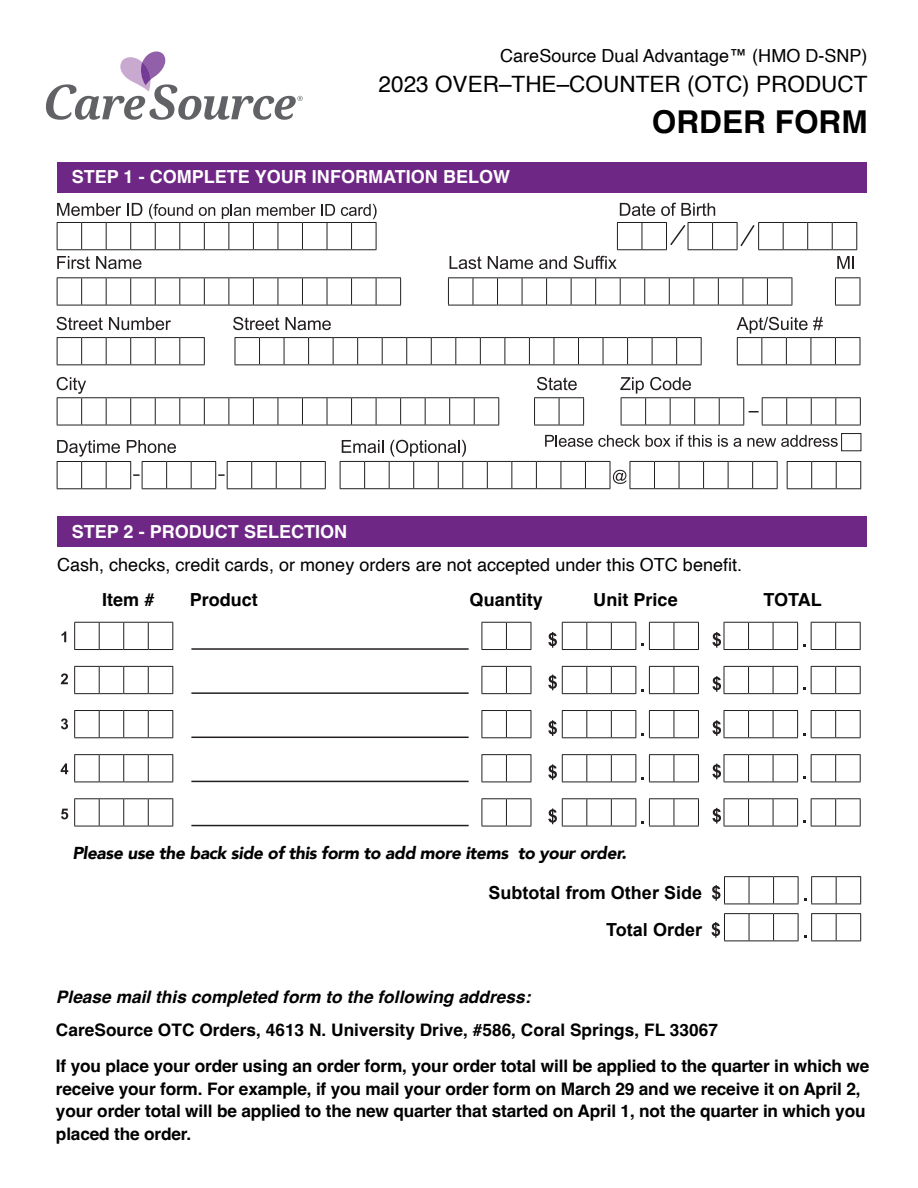
<style>
.page{position:relative;width:918px;height:1188px;background:#fff}
.page>*{position:absolute;margin:0;border:0;box-sizing:border-box;transform-origin:0 0}
.t1{font:700 31.5px "Helvetica";color:#000}
.t2{font:22.5px "Helvetica";color:#000}
.t3{font:18px "Helvetica";color:#000}
.t4{font:700 18px "Helvetica";color:#fff}
.t5{font:700 18px "Helvetica";color:#000}
.t6{font:700 18px "Arial";color:#000}
.t7{font:700 17.25px/22.5px "Helvetica";letter-spacing:-.01em;color:#000}
.t8{font:italic 900 17.25px "Avenir";letter-spacing:-.02em;color:#000}
.t9{font:italic 700 17.25px "Helvetica";color:#000}
</style>
<div class="page">
<svg style="left:620px;top:203px;width:35px;height:13px"></svg>
<svg style="left:661px;top:203px;width:54px;height:13px"></svg>
<div style="left:841px;top:433px;width:20px;height:18px;border:1px solid #231f20"></div>
<svg style="left:57px;top:203px;width:320px;height:47px"></svg>
<svg style="left:57px;top:277px;width:344px;height:29px"></svg>
<svg style="left:235px;top:337px;width:467px;height:28px"></svg>
<svg style="left:57px;top:337px;width:148px;height:28px"></svg>
<svg style="left:448px;top:277px;width:345px;height:29px"></svg>
<svg style="left:835px;top:277px;width:26px;height:29px"></svg>
<svg style="left:617px;top:222px;width:240px;height:28px"></svg>
<svg style="left:534px;top:397px;width:50px;height:29px"></svg>
<svg style="left:57px;top:256px;width:33px;height:13px"></svg>
<svg style="left:96px;top:256px;width:45px;height:13px"></svg>
<svg style="left:450px;top:256px;width:167px;height:13px"></svg>
<svg style="left:837px;top:256px;width:17px;height:13px"></svg>
<svg style="left:57px;top:317px;width:46px;height:13px"></svg>
<svg style="left:109px;top:317px;width:62px;height:13px"></svg>
<svg style="left:233px;top:317px;width:46px;height:13px"></svg>
<svg style="left:285px;top:317px;width:46px;height:13px"></svg>
<svg style="left:737px;top:317px;width:124px;height:48px"></svg>
<svg style="left:57px;top:377px;width:442px;height:49px"></svg>
<svg style="left:537px;top:377px;width:40px;height:13px"></svg>
<svg style="left:620px;top:377px;width:241px;height:49px"></svg>
<svg style="left:57px;top:440px;width:269px;height:49px"></svg>
<svg style="left:340px;top:435px;width:521px;height:54px"></svg>
<svg style="left:62px;top:631px;width:4px;height:11px"></svg>
<svg style="left:61px;top:673px;width:7px;height:11px"></svg>
<svg style="left:61px;top:718px;width:7px;height:11px"></svg>
<svg style="left:61px;top:763px;width:7px;height:11px"></svg>
<svg style="left:61px;top:809px;width:7px;height:10px"></svg>
<svg style="left:74px;top:622px;width:99px;height:28px"></svg>
<svg style="left:712px;top:622px;width:86px;height:28px"></svg>
<svg style="left:482px;top:622px;width:50px;height:28px"></svg>
<svg style="left:548px;top:622px;width:151px;height:28px"></svg>
<svg style="left:804px;top:622px;width:57px;height:28px"></svg>
<hr style="left:191px;top:648px;width:278px;height:2px;background:#231f20">
<svg style="left:74px;top:666px;width:99px;height:28px"></svg>
<svg style="left:712px;top:666px;width:86px;height:28px"></svg>
<svg style="left:482px;top:666px;width:50px;height:28px"></svg>
<svg style="left:548px;top:666px;width:151px;height:28px"></svg>
<svg style="left:804px;top:666px;width:57px;height:28px"></svg>
<hr style="left:191px;top:692px;width:278px;height:2px;background:#231f20">
<svg style="left:74px;top:710px;width:99px;height:28px"></svg>
<svg style="left:712px;top:710px;width:86px;height:28px"></svg>
<svg style="left:482px;top:710px;width:50px;height:28px"></svg>
<svg style="left:548px;top:710px;width:151px;height:28px"></svg>
<svg style="left:804px;top:710px;width:57px;height:28px"></svg>
<hr style="left:191px;top:737px;width:278px;height:1px;background:#231f20">
<svg style="left:74px;top:754px;width:99px;height:29px"></svg>
<svg style="left:712px;top:754px;width:86px;height:29px"></svg>
<svg style="left:482px;top:754px;width:50px;height:29px"></svg>
<svg style="left:548px;top:754px;width:151px;height:29px"></svg>
<svg style="left:804px;top:754px;width:57px;height:29px"></svg>
<hr style="left:191px;top:781px;width:278px;height:1px;background:#231f20">
<svg style="left:74px;top:798px;width:99px;height:29px"></svg>
<svg style="left:712px;top:798px;width:86px;height:29px"></svg>
<svg style="left:482px;top:798px;width:50px;height:29px"></svg>
<svg style="left:548px;top:798px;width:151px;height:29px"></svg>
<svg style="left:804px;top:798px;width:57px;height:29px"></svg>
<hr style="left:191px;top:825px;width:278px;height:1px;background:#231f20">
<div style="left:57px;top:162px;width:810px;height:30px;background:#6f2786"></div>
<div style="left:57px;top:516px;width:810px;height:31px;background:#6f2786"></div>
<svg style="left:46px;top:51px;width:257px;height:69px"></svg>
<svg style="left:712px;top:876px;width:149px;height:29px"></svg>
<svg style="left:711px;top:913px;width:150px;height:29px"></svg>
<p class="t3" style="left:500px;top:41px;width:369px">CareSource Dual Advantage™ (HMO D-SNP)</p>
<p class="t2" style="left:379px;top:67px;width:491px">2023 OVER–THE–COUNTER (OTC) PRODUCT</p>
<p class="t1" style="left:652px;top:102px;width:217px">ORDER FORM</p>
<p class="t4" style="left:72px;top:166px;width:440px">STEP 1 - COMPLETE YOUR INFORMATION BELOW</p>
<p class="t4" style="left:72px;top:520px;width:277px">STEP 2 - PRODUCT SELECTION</p>
<p class="t3" style="left:57px;top:551px;width:687px">Cash, checks, credit cards, or money orders are not accepted under this OTC benefit.</p>
<p class="t5" style="left:102px;top:589px;width:54px">Item #</p>
<p class="t5" style="left:190px;top:589px;width:70px">Product</p>
<p class="t5" style="left:470px;top:589px;width:75px">Quantity</p>
<p class="t5" style="left:593px;top:589px;width:86px">Unit Price</p>
<p class="t5" style="left:763px;top:589px;width:60px">TOTAL</p>
<p class="t8" style="left:72px;top:839px;width:556px">Please use the back side of this form to add more items to your order.</p>
<p class="t6" style="left:488px;top:881px;width:215px">Subtotal from Other Side</p>
<p class="t6" style="left:606px;top:918px;width:98px">Total Order</p>
<p class="t9" style="left:56px;top:987px;width:476px">Please mail this completed form to the following address:</p>
<p class="t7" style="left:56px;top:1021px;width:663px">CareSource OTC Orders, 4613 N. University Drive, #586, Coral Springs, FL 33067</p>
<p class="t7" style="left:56px;top:1057px;width:815px">If you place your order using an order form, your order total will be applied to the quarter in which we receive your form. For example, if you mail your order form on March 29 and we receive it on April 2, your order total will be applied to the new quarter that started on April 1, not the quarter in which you placed the order.</p>
</div>
